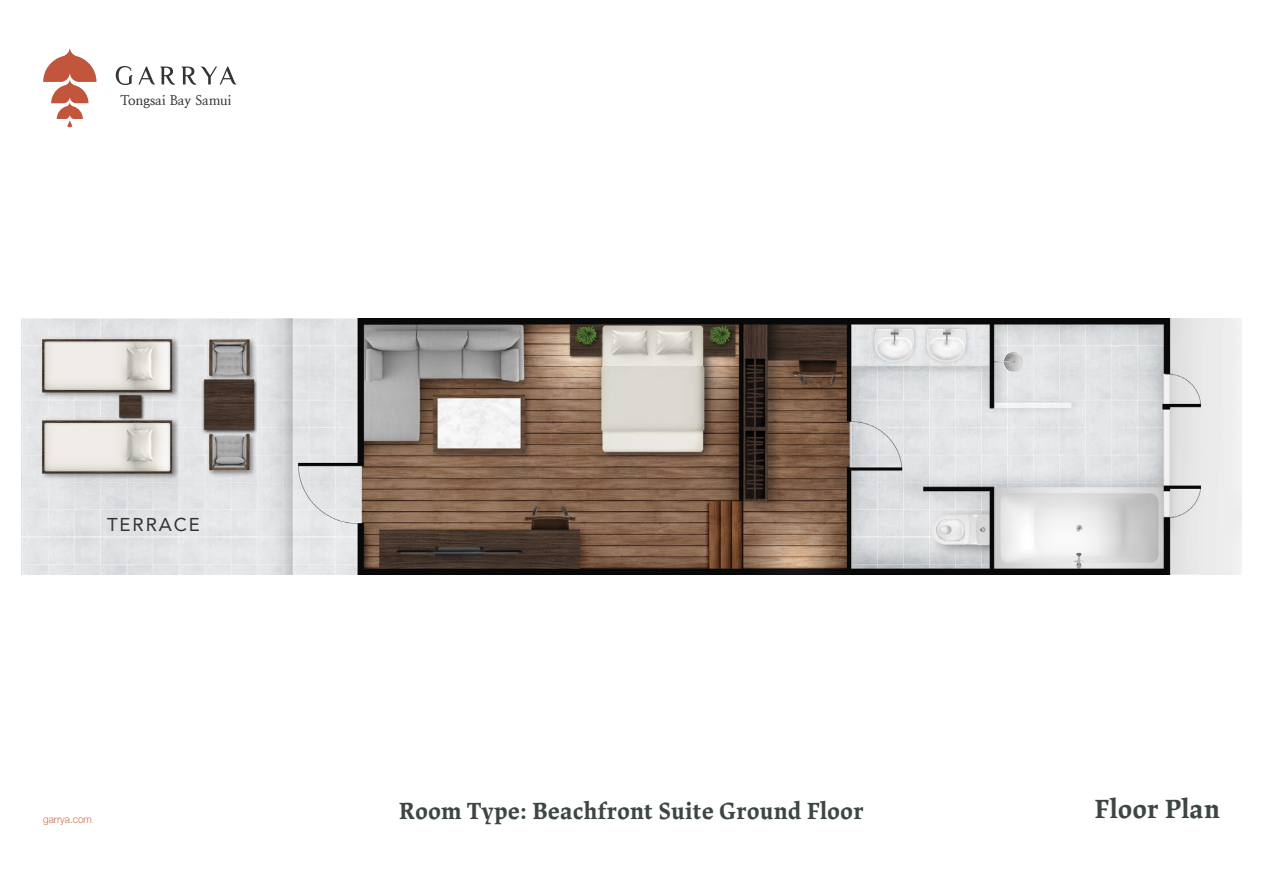
<style>
.page{position:relative;width:1263px;height:893px;background:#fff}
.page>*{position:absolute;margin:0;border:0;box-sizing:border-box;transform-origin:0 0}
.t1{font:700 27px "Lapture Subhead";color:#3d4643}
.t2{font:700 24px "Lapture Subhead";color:#3d4643}
.t3{font:18.6px "Avenir";letter-spacing:.1em;color:#333232}
.t4{font:700 13.35px "Nanum Myeongjo";color:#313533}
.t5{font:300 10.5px "Helvetica Neue";color:#cb6d4f;scale:.95 1}
</style>
<div class="page">
<img style="left:22px;top:318px;width:1219px;height:256px">
<svg style="left:43px;top:48px;width:53px;height:79px"></svg>
<svg style="left:182px;top:67px;width:54px;height:18px"></svg>
<svg style="left:116px;top:66px;width:59px;height:19px"></svg>
<p class="t4" style="left:121px;top:92px;width:112px">Tongsai Bay Samui</p>
<p class="t3" style="left:107px;top:509px;width:94px">TERRACE</p>
<p class="t5" style="left:43px;top:811px;width:53px">garrya.com</p>
<p class="t2" style="left:399px;top:796px;width:467px">Room Type: Beachfront Suite Ground Floor</p>
<p class="t1" style="left:1094px;top:792px;width:127px">Floor Plan</p>
</div>
